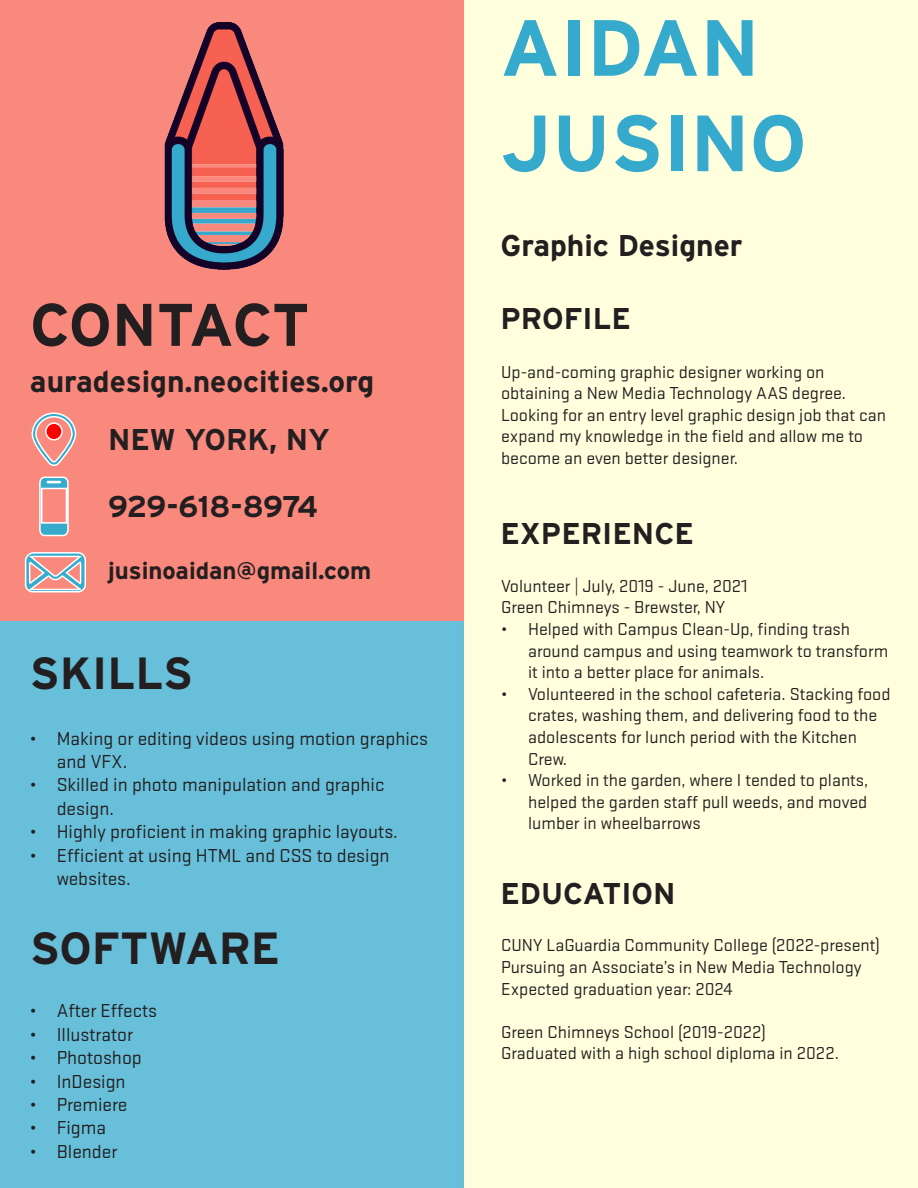
<style>
.page{position:relative;width:918px;height:1188px;background:#fff}
.page>*{position:absolute;margin:0;border:0;box-sizing:border-box;transform-origin:0 0}
.t1{font:700 79.5px/95.4px "Interstate";color:#35aacd}
.t2{font:700 60px "Interstate";letter-spacing:-.02em;color:#231f20}
.t3{font:700 45px "Interstate";color:#231f20}
.t4{font:700 30px "Interstate";color:#231f20}
.t5{font:700 30px "Interstate";letter-spacing:-.025em;color:#231f20}
.t6{font:700 24px "Interstate";color:#231f20}
.t7{font:19.5px/23.4px "Stratum 1";color:#231f20}
.t8{font:18px/21.6px "Stratum 1";color:#231f20}
</style>
<div class="page">
<div style="left:462px;top:0;width:456px;height:1188px;background:#ffffde"></div>
<div style="left:0;top:0;width:464px;height:621px;background:#f9887d"></div>
<img style="left:165px;top:23px;width:118px;height:247px">
<div style="left:0;top:621px;width:464px;height:567px;background:#67bfd9"></div>
<svg style="left:39px;top:476px;width:30px;height:61px"></svg>
<svg style="left:31px;top:412px;width:46px;height:54px"></svg>
<div style="left:46px;top:423px;width:16px;height:17px;background:#f00;border-radius:50%"></div>
<div style="left:45px;top:422px;width:18px;height:19px;border:2px solid #fff;border-radius:50%"></div>
<svg style="left:24px;top:552px;width:62px;height:41px"></svg>
<p class="t2" style="left:30px;top:291px;width:281px">CONTACT</p>
<p class="t4" style="left:30px;top:365px;width:346px">auradesign.neocities.org</p>
<p class="t4" style="left:108px;top:422px;width:223px">NEW YORK, NY</p>
<p class="t5" style="left:108px;top:489px;width:212px">929-618-8974</p>
<p class="t6" style="left:108px;top:557px;width:265px">jusinoaidan@gmail.com</p>
<p class="t3" style="left:30px;top:648px;width:164px">SKILLS</p>
<p class="t7" style="left:57px;top:726px;width:373px;text-indent:-27px">• Making or editing videos using motion graphics and VFX.</p>
<p class="t7" style="left:57px;top:772px;width:329px;text-indent:-27px">• Skilled in photo manipulation and graphic design.</p>
<p class="t7" style="left:30px;top:819px;width:370px">• Highly proficient in making graphic layouts.</p>
<p class="t7" style="left:57px;top:843px;width:334px;text-indent:-27px">• Efficient at using HTML and CSS to design websites.</p>
<p class="t3" style="left:30px;top:923px;width:252px">SOFTWARE</p>
<p class="t7" style="left:30px;top:998px;width:129px">• After Effects</p>
<p class="t7" style="left:30px;top:1022px;width:105px">• Illustrator</p>
<p class="t7" style="left:30px;top:1045px;width:114px">• Photoshop</p>
<p class="t7" style="left:30px;top:1068px;width:97px">• InDesign</p>
<p class="t7" style="left:30px;top:1092px;width:99px">• Premiere</p>
<p class="t7" style="left:30px;top:1115px;width:78px">• Figma</p>
<p class="t7" style="left:30px;top:1139px;width:89px">• Blender</p>
<p class="t1" style="left:500px;top:0;width:308px">AIDAN<br>JUSINO</p>
<p class="t4" style="left:500px;top:229px;width:244px">Graphic Designer</p>
<p class="t4" style="left:500px;top:301px;width:132px">PROFILE</p>
<p class="t8" style="left:501px;top:360px;width:386px">Up-and-coming graphic designer working on obtaining a New Media Technology AAS degree.<br>Looking for an entry level graphic design job that can expand my knowledge in the field and allow me to become an even better designer.</p>
<p class="t4" style="left:500px;top:516px;width:195px">EXPERIENCE</p>
<p class="t8" style="left:501px;top:574px;width:248px">Volunteer | July, 2019 - June, 2021</p>
<p class="t8" style="left:501px;top:596px;width:226px">Green Chimneys - Brewster, NY</p>
<p class="t8" style="left:528px;top:617px;width:362px;text-indent:-27px">• Helped with Campus Clean-Up, finding trash around campus and using teamwork to transform it into a better place for animals.</p>
<p class="t8" style="left:528px;top:682px;width:364px;text-indent:-27px">• Volunteered in the school cafeteria. Stacking food crates, washing them, and delivering food to the adolescents for lunch period with the Kitchen Crew.</p>
<p class="t8" style="left:528px;top:769px;width:342px;text-align:justify;text-indent:-27px">• Worked in the garden, where I tended to plants, helped the garden staff pull weeds, and moved lumber in wheelbarrows</p>
<p class="t4" style="left:500px;top:876px;width:177px">EDUCATION</p>
<p class="t8" style="left:501px;top:934px;width:380px">CUNY LaGuardia Community College (2022-present)</p>
<p class="t8" style="left:501px;top:955px;width:362px">Pursuing an Associate’s in New Media Technology</p>
<p class="t8" style="left:501px;top:977px;width:233px">Expected graduation year: 2024</p>
<p class="t8" style="left:501px;top:1020px;width:266px">Green Chimneys School (2019-2022)</p>
<p class="t8" style="left:501px;top:1042px;width:339px">Graduated with a high school diploma in 2022.</p>
</div>
